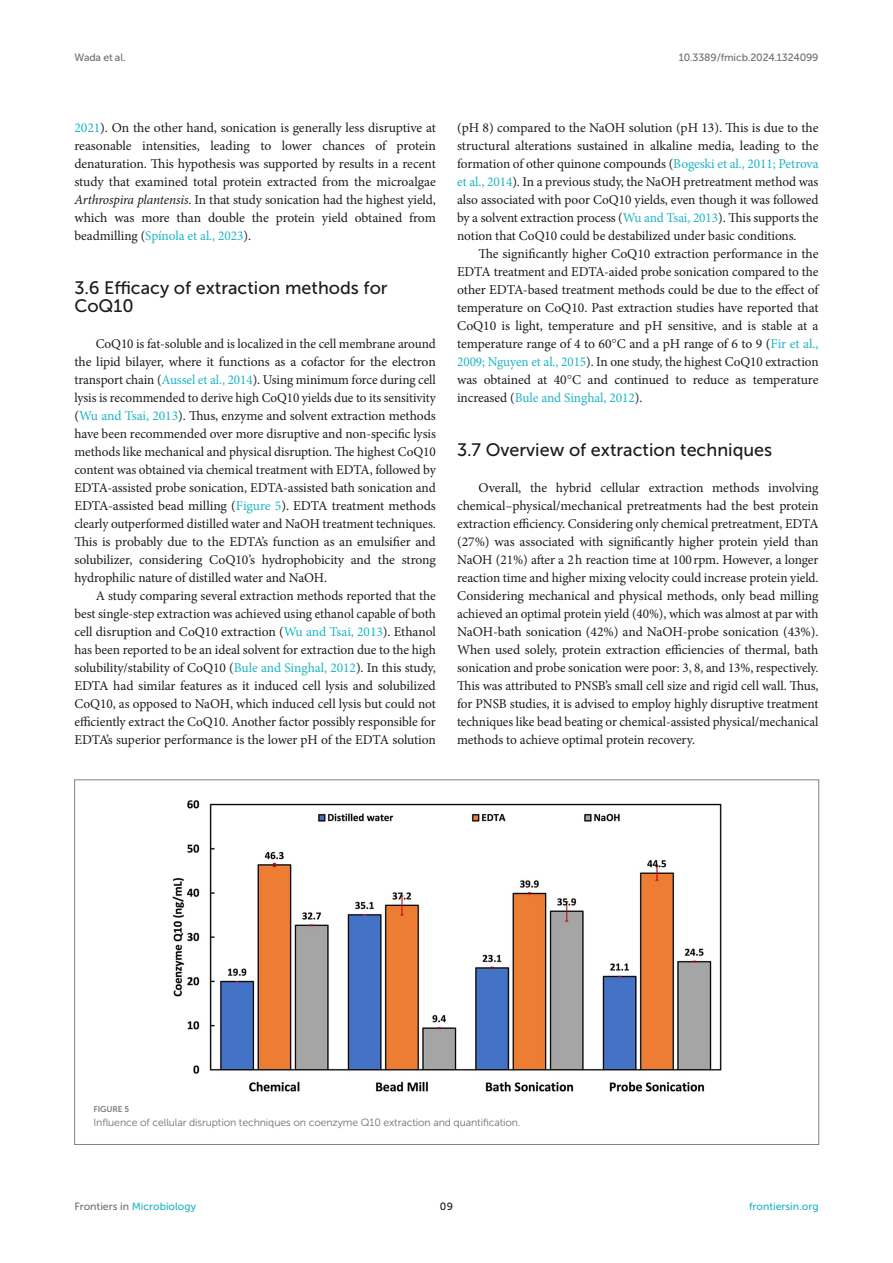
<style>
.page{position:relative;width:893px;height:1263px;background:#fff}
.page>*{position:absolute;margin:0;border:0;box-sizing:border-box;transform-origin:0 0}
.HEAD_2{font:18px/18px "Museo Sans 500";color:#1b1c1b}
.TEXT{font:13.5px/18px "Minion Pro";letter-spacing:-.005em;color:#1b1c1b;text-align:justify}
.TEXT_FLUSH{font:13.5px/18px "Minion Pro";letter-spacing:-.01em;color:#1b1c1b;text-align:justify}
.FIG_LEG{font:10.5px "Museo Sans 300";letter-spacing:-.01em;color:#706f70}
.t1{font:10.5px "Museo Sans 500";color:#1db5c3}
.t2{font:10.5px "Museo Sans 500";letter-spacing:-.015em;color:#706f70}
.t3{font:10.5px "Museo Sans 500";color:#1b1c1b}
.FIG_HD{font:8.25px "Museo Sans 700";letter-spacing:-.01em;color:#7e7f7f}
.s1{color:#1db5c3}
.s2{font-style:italic}
.s3{font-family:"STIX"}
.s4{color:#706f70}
</style>
<div class="page">
<img style="left:172px;top:800px;width:550px;height:292px">
<p class="t2" style="left:74px;top:51px;width:53px">Wada et al.</p>
<p class="t2" style="left:679px;top:51px;width:141px">10.3389/fmicb.2024.1324099</p>
<p class="TEXT" style="left:74px;top:119px;width:363px"><span class="s1">2021</span>). On the other hand, sonication is generally less disruptive at reasonable intensities, leading to lower chances of protein denaturation. This hypothesis was supported by results in a recent study that examined total protein extracted from the microalgae <span class="s2">Arthrospira plantensis</span>. In that study sonication had the highest yield, which was more than double the protein yield obtained from beadmilling (<span class="s1">Spínola et al., 2023</span>).</p>
<p class="HEAD_2" style="left:74px;top:279px;width:315px">3.6 Efficacy of extraction methods for<br>CoQ10</p>
<p class="TEXT_FLUSH" style="left:74px;top:335px;width:363px;text-indent:21px">CoQ10 is fat-soluble and is localized in the cell membrane around the lipid bilayer, where it functions as a cofactor for the electron transport chain (<span class="s1">Aussel et al., 2014</span>). Using minimum force during cell lysis is recommended to derive high CoQ10 yields due to its sensitivity (<span class="s1">Wu and Tsai, 2013</span>). Thus, enzyme and solvent extraction methods have been recommended over more disruptive and non-specific lysis methods like mechanical and physical disruption. The highest CoQ10 content was obtained via chemical treatment with EDTA, followed by EDTA-assisted probe sonication, EDTA-assisted bath sonication and EDTA-assisted bead milling (<span class="s1">Figure 5</span>). EDTA treatment methods clearly outperformed distilled water and NaOH treatment techniques.<br>This is probably due to the EDTA’s function as an emulsifier and solubilizer, considering CoQ10’s hydrophobicity and the strong hydrophilic nature of distilled water and NaOH.</p>
<p class="TEXT" style="left:74px;top:587px;width:363px;text-indent:21px">A study comparing several extraction methods reported that the best single-step extraction was achieved using ethanol capable of both cell disruption and CoQ10 extraction (<span class="s1">Wu and Tsai, 2013</span>). Ethanol has been reported to be an ideal solvent for extraction due to the high solubility/stability of CoQ10 (<span class="s1">Bule and Singhal, 2012</span>). In this study, EDTA had similar features as it induced cell lysis and solubilized CoQ10, as opposed to NaOH, which induced cell lysis but could not efficiently extract the CoQ10. Another factor possibly responsible for EDTA’s superior performance is the lower pH of the EDTA solution</p>
<p class="TEXT" style="left:457px;top:119px;width:363px">(pH 8) compared to the NaOH solution (pH 13). This is due to the structural alterations sustained in alkaline media, leading to the formation of other quinone compounds (<span class="s1">Bogeski et al., 2011; Petrova et al., 2014</span>). In a previous study, the NaOH pretreatment method was also associated with poor CoQ10 yields, even though it was followed by a solvent extraction process (<span class="s1">Wu and Tsai, 2013</span>). This supports the notion that CoQ10 could be destabilized under basic conditions.</p>
<p class="TEXT" style="left:457px;top:245px;width:363px;text-indent:21px">The significantly higher CoQ10 extraction performance in the EDTA treatment and EDTA-aided probe sonication compared to the other EDTA-based treatment methods could be due to the effect of temperature on CoQ10. Past extraction studies have reported that CoQ10 is light, temperature and pH sensitive, and is stable at a temperature range of 4 to 60<span class="s3">°</span>C and a pH range of 6 to 9 (<span class="s1">Fir et al., 2009; Nguyen et al., 2015</span>). In one study, the highest CoQ10 extraction was obtained at 40<span class="s3">°</span>C and continued to reduce as temperature increased (<span class="s1">Bule and Singhal, 2012</span>).</p>
<p class="HEAD_2" style="left:457px;top:441px;width:317px">3.7 Overview of extraction techniques</p>
<p class="TEXT_FLUSH" style="left:457px;top:479px;width:363px;text-indent:21px">Overall, the hybrid cellular extraction methods involving chemical–physical/mechanical pretreatments had the best protein extraction efficiency. Considering only chemical pretreatment, EDTA (27%) was associated with significantly higher protein yield than NaOH (21%) after a 2h reaction time at 100rpm. However, a longer reaction time and higher mixing velocity could increase protein yield.<br>Considering mechanical and physical methods, only bead milling achieved an optimal protein yield (40%), which was almost at par with NaOH-bath sonication (42%) and NaOH-probe sonication (43%).<br>When used solely, protein extraction efficiencies of thermal, bath sonication and probe sonication were poor: 3, 8, and 13%, respectively.<br>This was attributed to PNSB’s small cell size and rigid cell wall. Thus, for PNSB studies, it is advised to employ highly disruptive treatment techniques like bead beating or chemical-assisted physical/mechanical methods to achieve optimal protein recovery.</p>
<p class="FIG_HD" style="left:94px;top:1104px;width:37px">FIGURE 5</p>
<p class="FIG_LEG" style="left:94px;top:1116px;width:428px">Influence of cellular disruption techniques on coenzyme Q10 extraction and quantification.</p>
<p class="t1" style="left:74px;top:1200px;width:123px"><span class="s4">Frontiers in</span> Microbiology</p>
<p class="t3" style="left:440px;top:1200px;width:15px">09</p>
<p class="t1" style="left:749px;top:1200px;width:71px">frontiersin.org</p>
</div>
